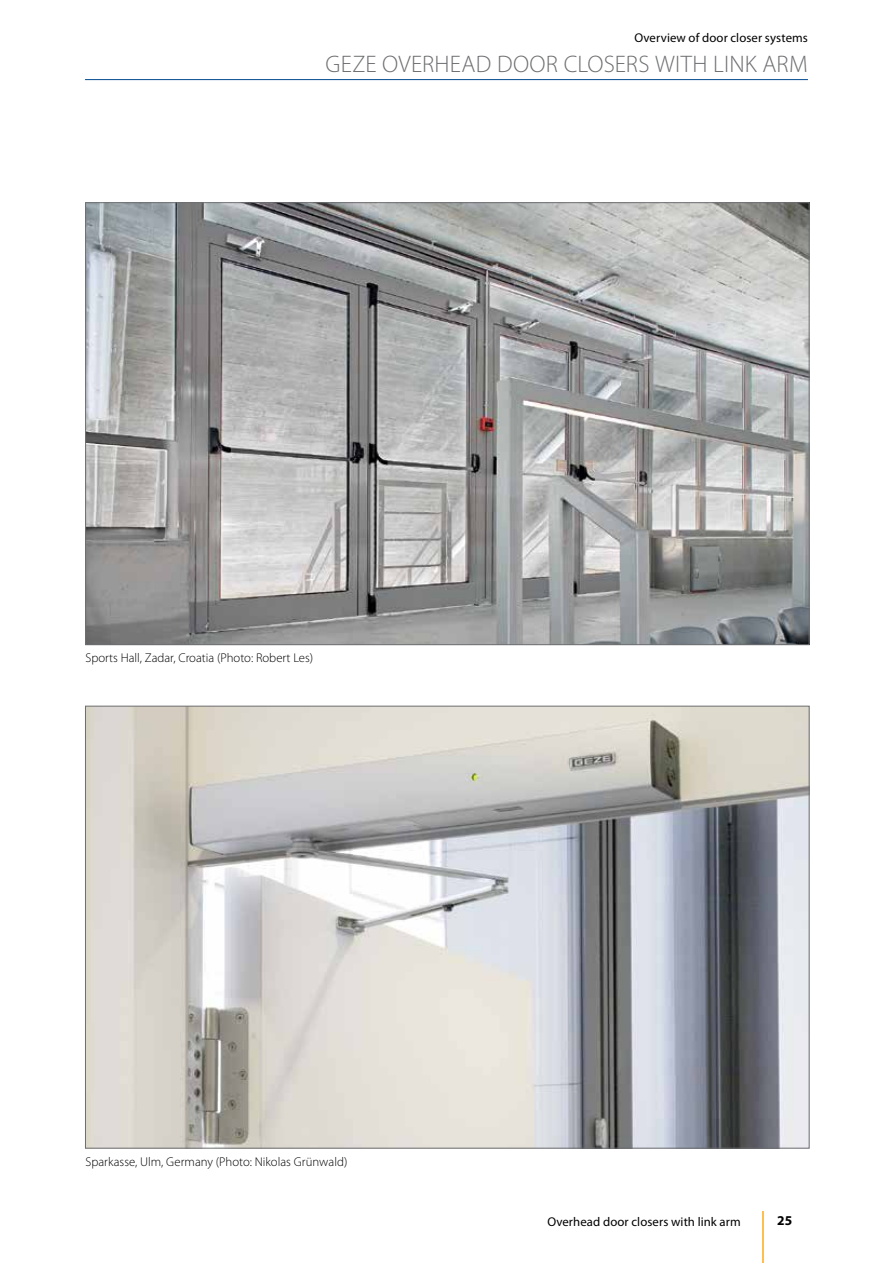
<style>
.page{position:relative;width:893px;height:1263px;background:#fff}
.page>*{position:absolute;margin:0;border:0;box-sizing:border-box;transform-origin:0 0}
.t1{font:300 24px "Myriad Pro";letter-spacing:.005em;color:#6d6e71}
.t2{font:700 13.5px "Myriad Pro";color:#000}
.t3{font:300 12.75px "Myriad Pro";color:#000}
.t4{font:12.75px "Myriad Pro";letter-spacing:.01em;color:#000}
</style>
<div class="page">
<hr style="left:85px;top:79px;width:723px;height:1px;background:#004990">
<hr style="left:762px;top:1212px;width:2px;height:51px;background:#febe50">
<img style="left:87px;top:708px;width:720px;height:438px">
<img style="left:87px;top:204px;width:720px;height:439px">
<p class="t4" style="left:634px;top:30px;width:175px">Overview of door closer systems</p>
<h1 class="t1" style="left:326px;top:50px;width:484px">GEZE OVERHEAD DOOR CLOSERS WITH LINK ARM</h1>
<p class="t3" style="left:85px;top:650px;width:229px">Sports Hall, Zadar, Croatia (Photo: Robert Les)</p>
<p class="t3" style="left:85px;top:1154px;width:264px">Sparkasse, Ulm, Germany (Photo: Nikolas Grünwald)</p>
<p class="t4" style="left:547px;top:1213px;width:195px">Overhead door closers with link arm</p>
<p class="t2" style="left:777px;top:1212px;width:16px">25</p>
</div>
